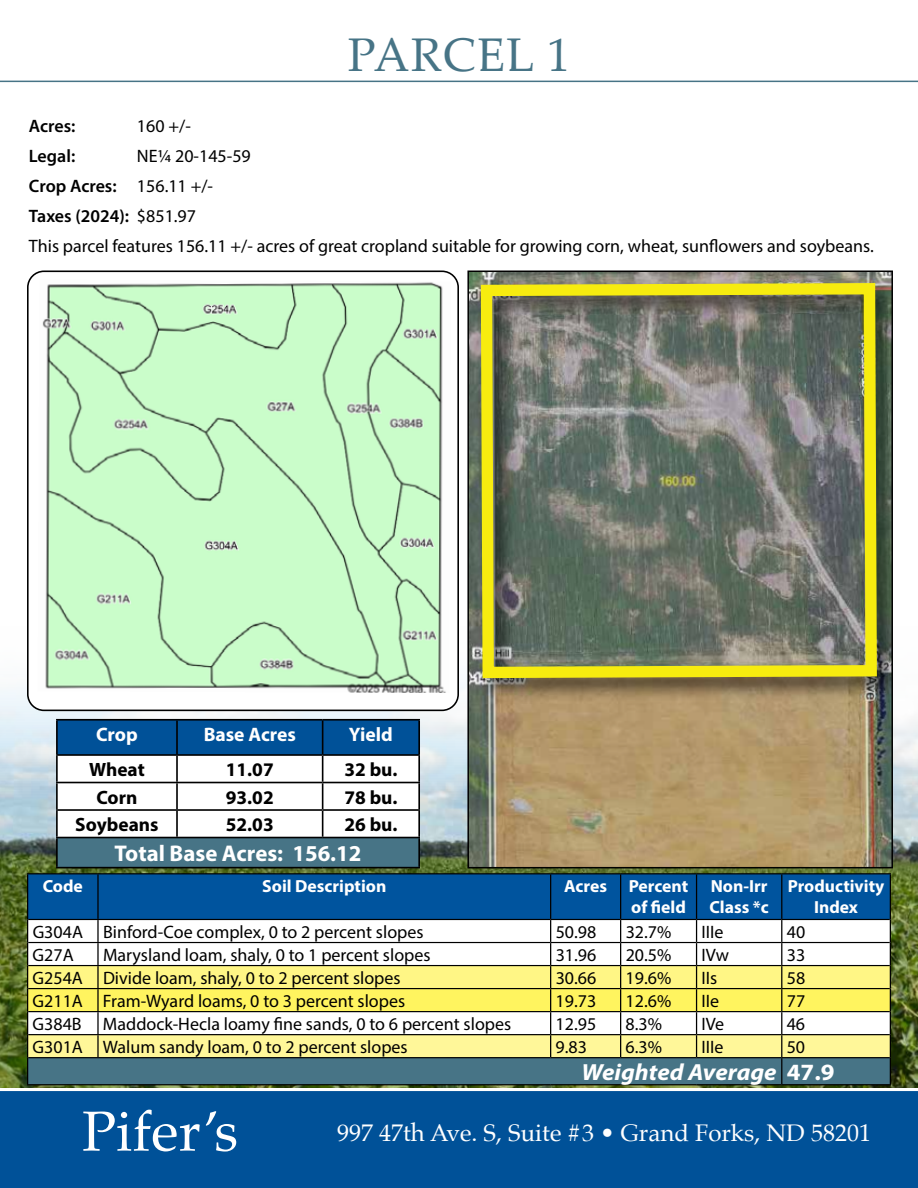
<style>
.page{position:relative;width:918px;height:1188px;background:#fff}
.page>*{position:absolute;margin:0;border:0;box-sizing:border-box;transform-origin:0 0}
.t1{font:56.55px "Palatino Linotype";color:#fff}
.t2{font:47.25px "Palatino Linotype";letter-spacing:.03em;color:#477486}
.t3{font:24px "Palatino";color:#fff}
.t4{font:italic 700 23.4px "Myriad Pro";color:#fff;scale:1.06 1}
.t5{font:700 22.8px "Myriad Pro";color:#fff}
.t6{font:700 19.5px "Myriad Pro";color:#fff}
.t7{font:700 19.35px "Myriad Pro";color:#000}
.t8{font:18px/30px "Myriad Pro";color:#000}
.t9{font:600 18px "Myriad Pro";color:#000}
.t10{font:700 17.55px/21px "Myriad Pro";color:#fff;text-align:right}
.s1{font-weight:600}
.s2{font-style:normal}
</style>
<div class="page">
<img style="left:0;top:687px;width:918px;height:401px">
<div style="left:0;top:1091px;width:918px;height:97px;background:#005198"></div>
<hr style="left:0;top:81px;width:918px;height:1px;background:#477486">
<img style="left:470px;top:709px;width:420px;height:156px">
<img style="left:470px;top:274px;width:420px;height:435px">
<svg style="left:475px;top:277px;width:408px;height:407px;background:#7c8062"></svg>
<div style="left:467px;top:271px;width:426px;height:597px;border:2px solid #000"></div>
<div style="left:28px;top:271px;width:430px;height:439px;background:#fff;border-radius:16px"></div>
<img style="left:42px;top:282px;width:404px;height:411px">
<div style="left:27px;top:271px;width:432px;height:440px;border:2px solid #000;border-radius:16px"></div>
<hr style="left:27px;top:873px;width:71px;height:1px;background:#000">
<hr style="left:98px;top:873px;width:453px;height:1px;background:#000">
<hr style="left:551px;top:873px;width:70px;height:1px;background:#000">
<hr style="left:621px;top:873px;width:76px;height:1px;background:#000">
<hr style="left:697px;top:873px;width:85px;height:1px;background:#000">
<hr style="left:782px;top:873px;width:109px;height:1px;background:#000">
<svg style="left:27px;top:874px;width:864px;height:211px"></svg>
<div style="left:57px;top:838px;width:362px;height:30px;background:#477486"></div>
<hr style="left:56px;top:719px;width:121px;height:2px;background:#000">
<hr style="left:56px;top:721px;width:2px;height:33px;background:#000">
<hr style="left:177px;top:719px;width:146px;height:2px;background:#000">
<hr style="left:323px;top:719px;width:97px;height:2px;background:#000">
<hr style="left:418px;top:721px;width:2px;height:33px;background:#000">
<hr style="left:56px;top:754px;width:121px;height:2px;background:#000">
<hr style="left:56px;top:756px;width:2px;height:26px;background:#000">
<hr style="left:323px;top:754px;width:97px;height:2px;background:#000">
<hr style="left:418px;top:756px;width:2px;height:26px;background:#000">
<hr style="left:56px;top:782px;width:121px;height:1px;background:#000">
<hr style="left:56px;top:783px;width:2px;height:26px;background:#000">
<hr style="left:323px;top:782px;width:97px;height:1px;background:#000">
<hr style="left:418px;top:783px;width:2px;height:26px;background:#000">
<hr style="left:56px;top:809px;width:121px;height:2px;background:#000">
<hr style="left:56px;top:811px;width:2px;height:26px;background:#000">
<hr style="left:323px;top:809px;width:97px;height:2px;background:#000">
<svg style="left:57px;top:720px;width:362px;height:117px"></svg>
<hr style="left:418px;top:811px;width:2px;height:26px;background:#000">
<hr style="left:56px;top:837px;width:121px;height:1px;background:#000">
<hr style="left:56px;top:838px;width:2px;height:29px;background:#000">
<hr style="left:177px;top:837px;width:146px;height:1px;background:#000">
<hr style="left:323px;top:837px;width:97px;height:1px;background:#000">
<hr style="left:418px;top:838px;width:2px;height:29px;background:#000">
<hr style="left:56px;top:867px;width:121px;height:1px;background:#000">
<hr style="left:177px;top:867px;width:146px;height:1px;background:#000">
<hr style="left:323px;top:867px;width:97px;height:1px;background:#000">
<h2 class="t2" style="left:348px;top:21px;width:224px">PARCEL 1</h2>
<p class="t9" style="left:29px;top:114px;width:48px">Acres:</p>
<p class="t8" style="left:137px;top:111px;width:55px">160 +/-</p>
<p class="t9" style="left:29px;top:144px;width:48px">Legal:</p>
<p class="t8" style="left:29px;top:141px;width:846px;text-indent:108px">NE¼ 20-145-59<br><span class="s1">Crop Acres:</span> 156.11 +/-<br><span class="s1">Taxes (2024):</span> $851.97<br>This parcel features 156.11 +/- acres of great cropland suitable for growing corn, wheat, sunflowers and soybeans.</p>
<p class="t6" style="left:96px;top:722px;width:43px">Crop</p>
<p class="t6" style="left:204px;top:722px;width:94px">Base Acres</p>
<p class="t6" style="left:349px;top:722px;width:46px">Yield</p>
<p class="t7" style="left:89px;top:757px;width:57px">Wheat</p>
<p class="t7" style="left:226px;top:757px;width:49px">11.07</p>
<p class="t7" style="left:344px;top:757px;width:55px">32 bu.</p>
<p class="t7" style="left:96px;top:784px;width:42px">Corn</p>
<p class="t7" style="left:226px;top:784px;width:49px">93.02</p>
<p class="t7" style="left:344px;top:784px;width:55px">78 bu.</p>
<p class="t7" style="left:75px;top:812px;width:85px">Soybeans</p>
<p class="t7" style="left:226px;top:812px;width:49px">52.03</p>
<p class="t7" style="left:344px;top:812px;width:55px">26 bu.</p>
<p class="t5" style="left:115px;top:839px;width:248px">Total Base Acres: 156.12</p>
<p class="t10" style="left:43px;top:875px;width:42px">Code</p>
<p class="t10" style="left:262px;top:875px;width:126px">Soil Description</p>
<p class="t10" style="left:564px;top:875px;width:126px">Acres Percent of field</p>
<p class="t10" style="left:709px;top:875px;width:61px;text-align:left">Non-Irr<br>Class *c</p>
<p class="t10" style="left:788px;top:875px;width:98px;text-align:center">Productivity<br>Index</p>
<p class="t8" style="left:33px;top:916px;width:392px">G304A Binford-Coe complex, 0 to 2 percent slopes</p>
<p class="t8" style="left:556px;top:916px;width:42px">50.98</p>
<p class="t8" style="left:626px;top:916px;width:47px">32.7%</p>
<p class="t8" style="left:702px;top:916px;width:23px">IIIe</p>
<p class="t8" style="left:787px;top:916px;width:20px">40</p>
<p class="t8" style="left:33px;top:939px;width:43px">G27A</p>
<p class="t8" style="left:103px;top:939px;width:329px">Marysland loam, shaly, 0 to 1 percent slopes</p>
<p class="t8" style="left:556px;top:939px;width:42px">31.96</p>
<p class="t8" style="left:626px;top:939px;width:47px">20.5%</p>
<p class="t8" style="left:702px;top:939px;width:29px">IVw</p>
<p class="t8" style="left:787px;top:939px;width:20px">33</p>
<p class="t8" style="left:33px;top:963px;width:370px">G254A Divide loam, shaly, 0 to 2 percent slopes</p>
<p class="t8" style="left:556px;top:963px;width:42px">30.66</p>
<p class="t8" style="left:626px;top:963px;width:47px">19.6%</p>
<p class="t8" style="left:702px;top:963px;width:17px">IIs</p>
<p class="t8" style="left:787px;top:963px;width:20px">58</p>
<p class="t8" style="left:33px;top:986px;width:374px">G211A Fram-Wyard loams, 0 to 3 percent slopes</p>
<p class="t8" style="left:556px;top:986px;width:42px">19.73</p>
<p class="t8" style="left:626px;top:986px;width:47px">12.6%</p>
<p class="t8" style="left:702px;top:986px;width:19px">IIe</p>
<p class="t8" style="left:787px;top:986px;width:20px">77</p>
<p class="t8" style="left:33px;top:1009px;width:480px">G384B Maddock-Hecla loamy fine sands, 0 to 6 percent slopes</p>
<p class="t8" style="left:556px;top:1009px;width:42px">12.95</p>
<p class="t8" style="left:626px;top:1009px;width:38px">8.3%</p>
<p class="t8" style="left:702px;top:1009px;width:24px">IVe</p>
<p class="t8" style="left:787px;top:1009px;width:20px">46</p>
<p class="t8" style="left:33px;top:1032px;width:377px">G301A Walum sandy loam, 0 to 2 percent slopes</p>
<p class="t8" style="left:556px;top:1032px;width:33px">9.83</p>
<p class="t8" style="left:626px;top:1032px;width:38px">6.3%</p>
<p class="t8" style="left:702px;top:1032px;width:23px">IIIe</p>
<p class="t8" style="left:787px;top:1032px;width:20px">50</p>
<p class="t4" style="left:582px;top:1057px;width:240px">Weighted Average <span class="s2">47.9</span></p>
<h1 class="t1" style="left:82px;top:1091px;width:158px">Pifer’s</h1>
<h3 class="t3" style="left:337px;top:1113px;width:535px">997 47th Ave. S, Suite #3 • Grand Forks, ND 58201</h3>
</div>
